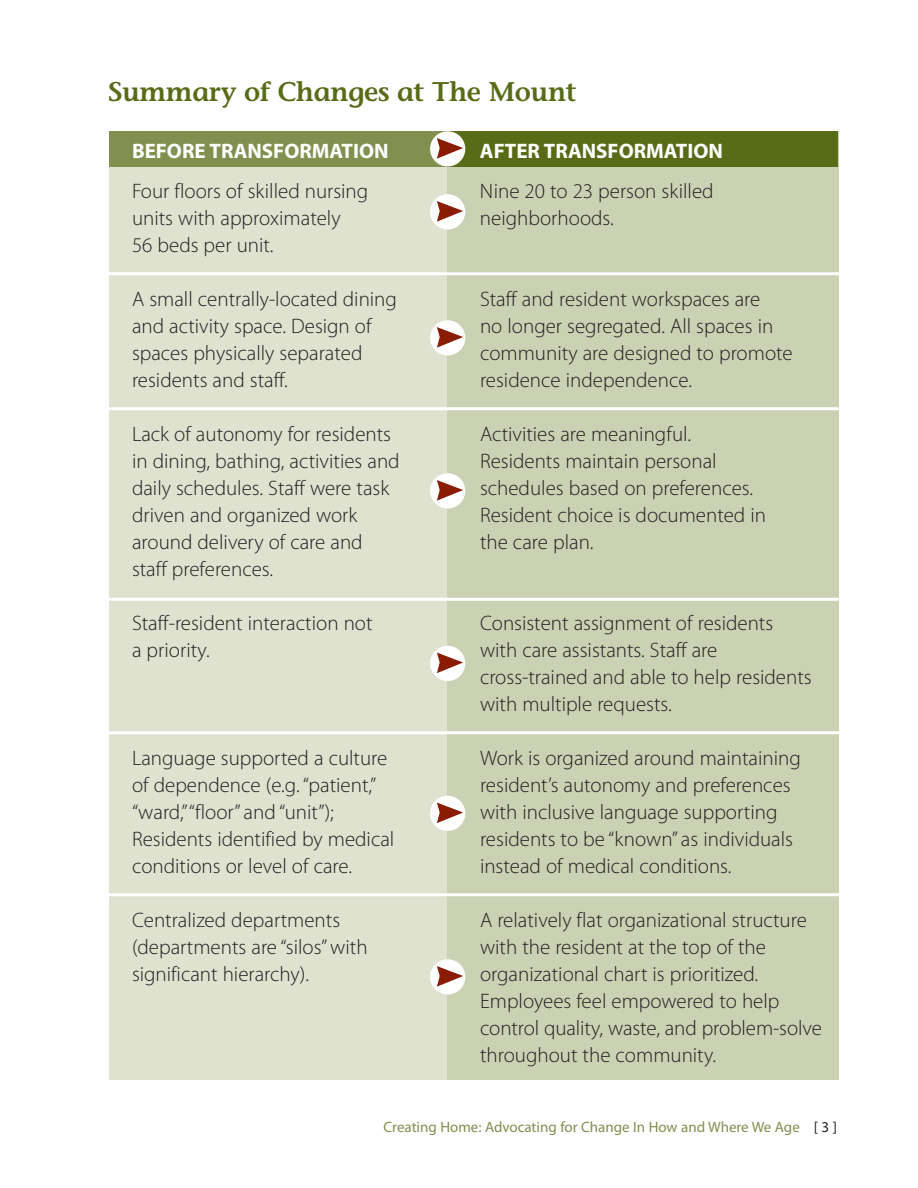
<style>
.page{position:relative;width:918px;height:1188px;background:#fff}
.page>*{position:absolute;margin:0;border:0;box-sizing:border-box;transform-origin:0 0}
.t1{font:600 27px "Stone Informal";letter-spacing:-.015em;color:#586c17}
.t2{font:300 21px/27px "Myriad Pro";color:#231f20}
.t3{font:700 21px "Myriad Pro";color:#fff}
.t4{font:15px "Myriad Pro";color:#818f4f}
.s1{color:#231f20}
</style>
<div class="page">
<div style="left:110px;top:131px;width:728px;height:949px;background:#dee2cf"></div>
<div style="left:447px;top:131px;width:391px;height:949px;background:#cbd1b3"></div>
<div style="left:110px;top:131px;width:728px;height:35px;background:#586c17"></div>
<div style="left:110px;top:131px;width:337px;height:35px;background:#818f4f"></div>
<hr style="left:102px;top:272px;width:742px;height:3px;background:#fff">
<hr style="left:96px;top:407px;width:754px;height:3px;background:#fff">
<hr style="left:96px;top:598px;width:754px;height:3px;background:#fff">
<hr style="left:96px;top:731px;width:754px;height:3px;background:#fff">
<hr style="left:96px;top:893px;width:754px;height:3px;background:#fff">
<div style="left:430px;top:131px;width:35px;height:36px;background:#fff;border-radius:50%"></div>
<svg style="left:437px;top:138px;width:26px;height:21px"></svg>
<div style="left:430px;top:194px;width:35px;height:36px;background:#fff;border-radius:50%"></div>
<svg style="left:437px;top:201px;width:26px;height:21px"></svg>
<div style="left:430px;top:320px;width:35px;height:36px;background:#fff;border-radius:50%"></div>
<svg style="left:437px;top:327px;width:26px;height:21px"></svg>
<div style="left:430px;top:473px;width:35px;height:35px;background:#fff;border-radius:50%"></div>
<svg style="left:437px;top:480px;width:26px;height:21px"></svg>
<div style="left:430px;top:646px;width:35px;height:35px;background:#fff;border-radius:50%"></div>
<svg style="left:437px;top:653px;width:26px;height:20px"></svg>
<div style="left:430px;top:796px;width:35px;height:35px;background:#fff;border-radius:50%"></div>
<svg style="left:437px;top:803px;width:26px;height:20px"></svg>
<div style="left:430px;top:959px;width:35px;height:35px;background:#fff;border-radius:50%"></div>
<svg style="left:437px;top:966px;width:26px;height:21px"></svg>
<p class="t1" style="left:108px;top:81px;width:470px">Summary of Changes at The Mount</p>
<p class="t3" style="left:132px;top:143px;width:258px">BEFORE TRANSFORMATION</p>
<p class="t2" style="left:132px;top:179px;width:238px">Four floors of skilled nursing units with approximately<br>56 beds per unit.</p>
<p class="t2" style="left:132px;top:287px;width:266px">A small centrally-located dining and activity space. Design of spaces physically separated residents and staff.</p>
<p class="t2" style="left:132px;top:422px;width:269px">Lack of autonomy for residents in dining, bathing, activities and daily schedules. Staff were task driven and organized work around delivery of care and staff preferences.</p>
<p class="t2" style="left:132px;top:611px;width:242px">Staff-resident interaction not a priority.</p>
<p class="t2" style="left:132px;top:746px;width:264px">Language supported a culture of dependence (e.g. “patient,” “ward,”“floor” and “unit”);<br>Residents identified by medical conditions or level of care.</p>
<p class="t2" style="left:132px;top:908px;width:237px">Centralized departments (departments are “silos” with significant hierarchy).</p>
<p class="t3" style="left:480px;top:143px;width:245px">AFTER TRANSFORMATION</p>
<p class="t2" style="left:480px;top:179px;width:235px">Nine 20 to 23 person skilled neighborhoods.</p>
<p class="t2" style="left:480px;top:287px;width:314px">Staff and resident workspaces are<br>no longer segregated. All spaces in community are designed to promote residence independence.</p>
<p class="t2" style="left:480px;top:422px;width:288px">Activities are meaningful.<br>Residents maintain personal schedules based on preferences.<br>Resident choice is documented in the care plan.</p>
<p class="t2" style="left:480px;top:611px;width:333px">Consistent assignment of residents with care assistants. Staff are cross-trained and able to help residents with multiple requests.</p>
<p class="t2" style="left:480px;top:746px;width:322px">Work is organized around maintaining resident’s autonomy and preferences with inclusive language supporting residents to be “known” as individuals instead of medical conditions.</p>
<p class="t2" style="left:480px;top:908px;width:343px">A relatively flat organizational structure with the resident at the top of the organizational chart is prioritized.<br>Employees feel empowered to help control quality, waste, and problem-solve throughout the community.</p>
<p class="t4" style="left:384px;top:1121px;width:455px">Creating Home: Advocating for Change In How and Where We Age <span class="s1">[ 3 ]</span></p>
</div>
